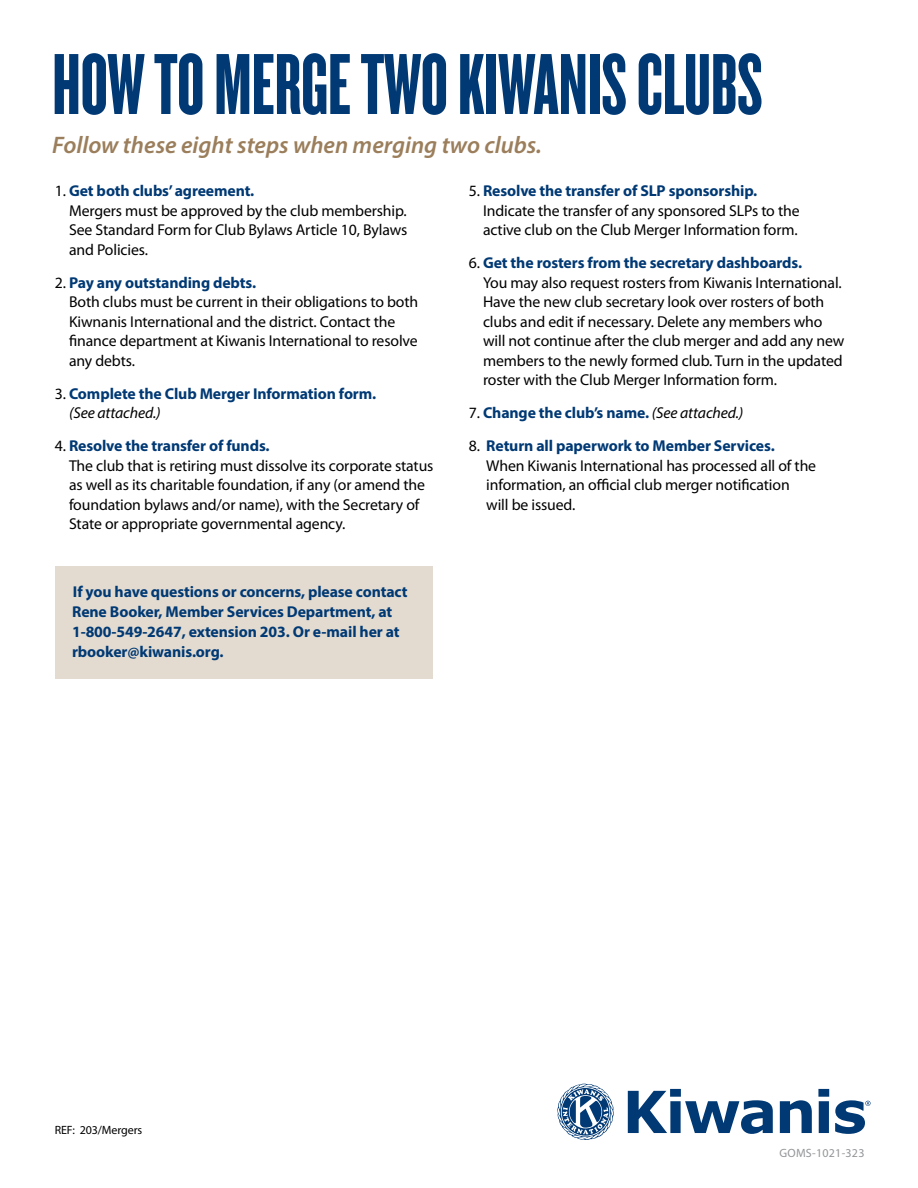
<style>
.page{position:relative;width:918px;height:1188px;background:#fff}
.page>*{position:absolute;margin:0;border:0;box-sizing:border-box;transform-origin:0 0}
.t1{font:90px "Knockout 67 Full Bantamwt";color:#003974}
.t2{font:italic 600 24px "Myriad Pro";color:#9b7e5b}
.t3{font:15.75px/19.5px "Myriad Pro";letter-spacing:-.01em;color:#000}
.t4{font:700 15.75px/19.8px "Myriad Pro";letter-spacing:-.01em;color:#003974}
.t5{font:12px "Myriad Pro";letter-spacing:-.01em;color:#000}
.t6{font:12px "Myriad Pro";letter-spacing:.02em;color:#939598}
.s1{font-weight:700;color:#003974}
.s2{font-weight:400;color:#000}
.s3{font-weight:400;font-style:italic;color:#000}
</style>
<div class="page">
<div style="left:55px;top:566px;width:378px;height:112px;background:#e3dbd0"></div>
<svg style="left:628px;top:1089px;width:145px;height:45px"></svg>
<svg style="left:780px;top:1100px;width:32px;height:33px"></svg>
<svg style="left:818px;top:1089px;width:11px;height:44px"></svg>
<svg style="left:835px;top:1100px;width:36px;height:34px"></svg>
<svg style="left:557px;top:1083px;width:57px;height:57px"></svg>
<h1 class="t1" style="left:52px;top:31px;width:712px">HOW TO MERGE TWO KIWANIS CLUBS</h1>
<h2 class="t2" style="left:52px;top:130px;width:491px">Follow these eight steps when merging two clubs.</h2>
<p class="t3" style="left:69px;top:181px;width:340px;text-indent:-14px">1. <span class="s1">Get both clubs’ agreement.<br></span>Mergers must be approved by the club membership.<br>See Standard Form for Club Bylaws Article 10, Bylaws and Policies.</p>
<p class="t3" style="left:69px;top:273px;width:351px;text-indent:-14px">2. <span class="s1">Pay any outstanding debts.<br></span>Both clubs must be current in their obligations to both Kiwnanis International and the district. Contact the finance department at Kiwanis International to resolve any debts.</p>
<p class="t4" style="left:69px;top:383px;width:309px;text-indent:-14px"><span class="s2">3.</span> Complete the Club Merger Information form. <span class="s3">(See attached.)</span></p>
<p class="t3" style="left:69px;top:436px;width:366px;text-indent:-14px">4. <span class="s1">Resolve the transfer of funds.<br></span>The club that is retiring must dissolve its corporate status as well as its charitable foundation, if any (or amend the foundation bylaws and/or name), with the Secretary of State or appropriate governmental agency.</p>
<p class="t4" style="left:72px;top:582px;width:337px">If you have questions or concerns, please contact Rene Booker, Member Services Department, at 1-800-549-2647, extension 203. Or e-mail her at rbooker@kiwanis.org.</p>
<p class="t3" style="left:483px;top:181px;width:318px;text-indent:-14px">5. <span class="s1">Resolve the transfer of SLP sponsorship.<br></span>Indicate the transfer of any sponsored SLPs to the active club on the Club Merger Information form.</p>
<p class="t3" style="left:483px;top:253px;width:363px;text-indent:-14px">6. <span class="s1">Get the rosters from the secretary dashboards.<br></span>You may also request rosters from Kiwanis International.<br>Have the new club secretary look over rosters of both clubs and edit if necessary. Delete any members who will not continue after the club merger and add any new members to the newly formed club. Turn in the updated roster with the Club Merger Information form.</p>
<p class="t4" style="left:469px;top:403px;width:276px"><span class="s2">7.</span> Change the club’s name. <span class="s3">(See attached.)</span></p>
<p class="t3" style="left:486px;top:436px;width:331px;text-indent:-18px">8. <span class="s1">Return all paperwork to Member Services.<br></span>When Kiwanis International has processed all of the information, an official club merger notification<br>will be issued.</p>
<p class="t5" style="left:55px;top:1122px;width:89px">REF: 203/Mergers</p>
<p class="t6" style="left:780px;top:1146px;width:86px">GOMS-1021-323</p>
</div>
